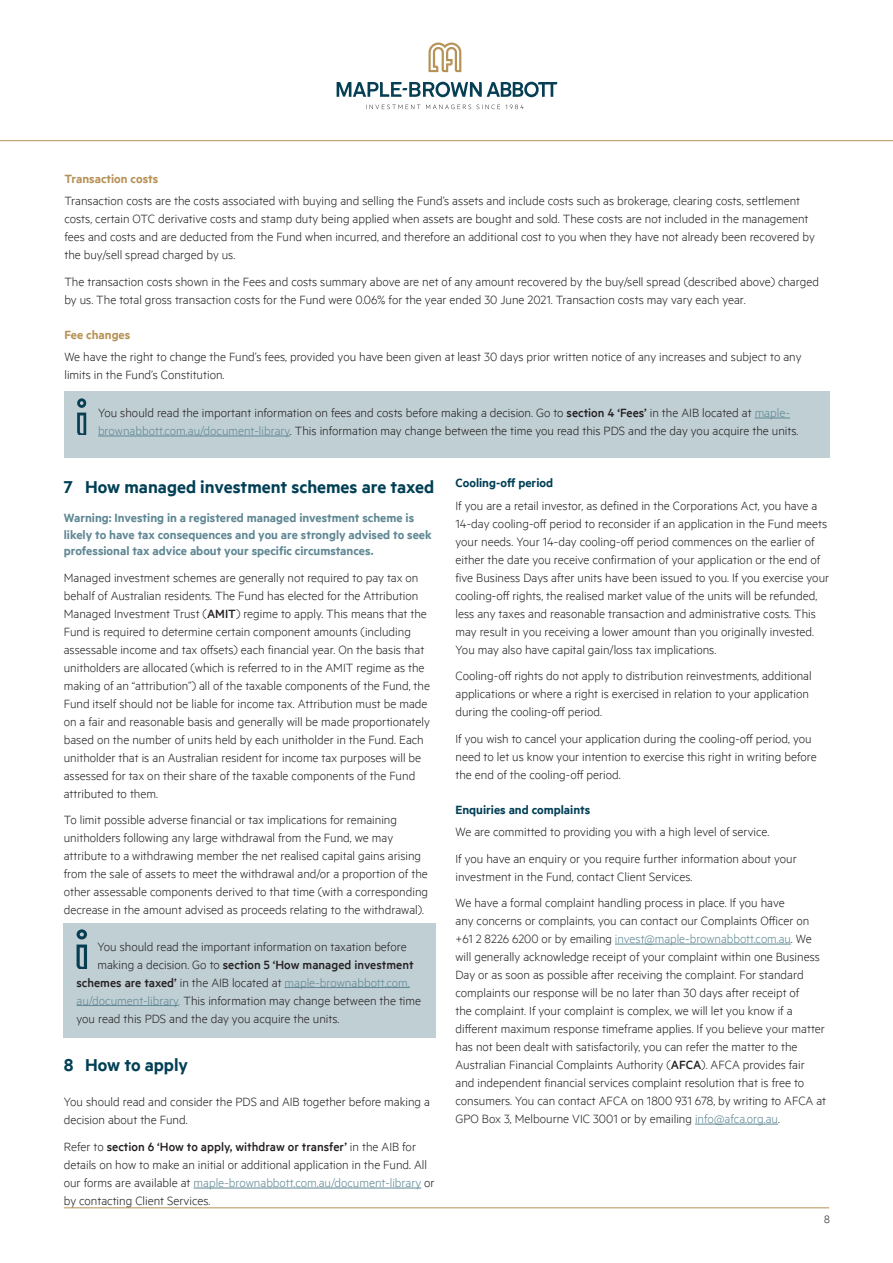
<style>
.page{position:relative;width:893px;height:1263px;background:#fff}
.page>*{position:absolute;margin:0;border:0;box-sizing:border-box;transform-origin:0 0}
.t1{font:600 19.5px "Metric";color:#003f55}
.Normal_text{font:300 13.5px/18px "Metric";color:#231f20}
.Dropcap_for_i_graphi{font:300 13.5px/18px "Metric";color:#231f20}
.Warning_text{font:600 13.5px/16.5px "Metric";color:#5f8794}
.Dropcap_for_i_graphi-2{font:300 13.5px "Metric";color:#5f8794}
.Dropcap_for_i_graphi-3{font:500 13.5px "Metric";color:#231f20}
.Subheading_1{font:600 13.5px "Metric";color:#003f55}
.Subheading_2{font:600 13.5px "Metric";color:#b79257}
.t2{font:300 12px "Metric";color:#231f20}
.s1{font-weight:500}
.s2{color:#5f8794}
.s3{font-weight:300}
.s4{font-weight:500;color:#231f20}
.s5{color:#231f20}
</style>
<div class="page">
<hr style="left:64px;top:1207px;width:765px;height:1px;background:#b79257">
<hr style="left:0;top:140px;width:893px;height:1px;background:#b79257">
<svg style="left:337px;top:82px;width:220px;height:15px"></svg>
<svg style="left:366px;top:105px;width:158px;height:4px"></svg>
<svg style="left:428px;top:43px;width:33px;height:29px"></svg>
<div style="left:64px;top:391px;width:766px;height:67px;background:#c0cfd4"></div>
<hr style="left:755px;top:418px;width:35px;height:1px;background:#5f8794">
<hr style="left:98px;top:436px;width:192px;height:1px;background:#5f8794">
<svg style="left:77px;top:399px;width:9px;height:36px"></svg>
<hr style="left:194px;top:1188px;width:227px;height:1px;background:#5f8794">
<div style="left:64px;top:923px;width:372px;height:114px;background:#c0cfd4"></div>
<hr style="left:285px;top:987px;width:125px;height:1px;background:#5f8794">
<hr style="left:77px;top:1005px;width:102px;height:1px;background:#5f8794">
<svg style="left:77px;top:929px;width:10px;height:39px"></svg>
<hr style="left:615px;top:944px;width:176px;height:1px;background:#5f8794">
<hr style="left:695px;top:1124px;width:83px;height:1px;background:#5f8794">
<p class="Subheading_2" style="left:64px;top:171px;width:95px">Transaction costs</p>
<p class="Normal_text" style="left:64px;top:191px;width:752px">Transaction costs are the costs associated with buying and selling the Fund’s assets and include costs such as brokerage, clearing costs, settlement costs, certain OTC derivative costs and stamp duty being applied when assets are bought and sold. These costs are not included in the management fees and costs and are deducted from the Fund when incurred, and therefore an additional cost to you when they have not already been recovered by the buy/sell spread charged by us.</p>
<p class="Normal_text" style="left:64px;top:272px;width:756px">The transaction costs shown in the Fees and costs summary above are net of any amount recovered by the buy/sell spread (described above) charged by us. The total gross transaction costs for the Fund were 0.06% for the year ended 30 June 2021. Transaction costs may vary each year.</p>
<p class="Subheading_2" style="left:64px;top:326px;width:67px">Fee changes</p>
<p class="Normal_text" style="left:64px;top:347px;width:739px">We have the right to change the Fund’s fees, provided you have been given at least 30 days prior written notice of any increases and subject to any limits in the Fund’s Constitution.</p>
<p class="Dropcap_for_i_graphi" style="left:98px;top:403px;width:702px">You should read the important information on fees and costs before making a decision. Go to <span class="s1">section 4 ‘Fees’</span> in the AIB located at <span class="s2">maple&shy;brownabbott.com.au/document-library</span>. This information may change between the time you read this PDS and the day you acquire the units.</p>
<p class="t1" style="left:64px;top:475px;width:372px">7 How managed investment schemes are taxed</p>
<p class="Warning_text" style="left:64px;top:509px;width:369px">Warning: Investing in a registered managed investment scheme is likely to have tax consequences and you are strongly advised to seek professional tax advice about your specific circumstances.</p>
<p class="Normal_text" style="left:64px;top:568px;width:368px">Managed investment schemes are generally not required to pay tax on behalf of Australian residents. The Fund has elected for the Attribution Managed Investment Trust (<span class="s1">AMIT</span>) regime to apply. This means that the Fund is required to determine certain component amounts (including assessable income and tax offsets) each financial year. On the basis that unitholders are allocated (which is referred to in the AMIT regime as the making of an “attribution”) all of the taxable components of the Fund, the Fund itself should not be liable for income tax. Attribution must be made on a fair and reasonable basis and generally will be made proportionately based on the number of units held by each unitholder in the Fund. Each unitholder that is an Australian resident for income tax purposes will be assessed for tax on their share of the taxable components of the Fund attributed to them.</p>
<p class="Normal_text" style="left:64px;top:811px;width:366px">To limit possible adverse financial or tax implications for remaining unitholders following any large withdrawal from the Fund, we may attribute to a withdrawing member the net realised capital gains arising from the sale of assets to meet the withdrawal and/or a proportion of the other assessable components derived to that time (with a corresponding decrease in the amount advised as proceeds relating to the withdrawal).</p>
<p class="Dropcap_for_i_graphi" style="left:97px;top:937px;width:311px">You should read the important information on taxation before</p>
<p class="Dropcap_for_i_graphi-3" style="left:97px;top:956px;width:318px"><span class="s3">making a decision. Go to</span> section 5 ‘How managed investment</p>
<p class="Dropcap_for_i_graphi-2" style="left:77px;top:974px;width:335px"><span class="s4">schemes are taxed’</span> <span class="s5">in the AIB located at</span> maple-brownabbott.com.</p>
<p class="Dropcap_for_i_graphi" style="left:77px;top:991px;width:346px"><span class="s2">au/document-library.</span> This information may change between the time</p>
<p class="Dropcap_for_i_graphi" style="left:77px;top:1009px;width:264px">you read this PDS and the day you acquire the units.</p>
<p class="t1" style="left:64px;top:1054px;width:126px">8 How to apply</p>
<p class="Normal_text" style="left:64px;top:1093px;width:368px">You should read and consider the PDS and AIB together before making a decision about the Fund.</p>
<p class="Normal_text" style="left:64px;top:1137px;width:372px">Refer to <span class="s1">section 6 ‘How to apply, withdraw or transfer’</span> in the AIB for details on how to make an initial or additional application in the Fund. All our forms are available at <span class="s2">maple-brownabbott.com.au/document-library</span> or by contacting Client Services.</p>
<p class="Subheading_1" style="left:455px;top:475px;width:99px">Cooling-off period</p>
<p class="Normal_text" style="left:455px;top:496px;width:375px">If you are a retail investor, as defined in the Corporations Act, you have a 14-day cooling-off period to reconsider if an application in the Fund meets your needs. Your 14-day cooling-off period commences on the earlier of either the date you receive confirmation of your application or the end of five Business Days after units have been issued to you. If you exercise your cooling-off rights, the realised market value of the units will be refunded, less any taxes and reasonable transaction and administrative costs. This may result in you receiving a lower amount than you originally invested.<br>You may also have capital gain/loss tax implications.</p>
<p class="Normal_text" style="left:455px;top:666px;width:358px">Cooling-off rights do not apply to distribution reinvestments, additional applications or where a right is exercised in relation to your application during the cooling-off period.</p>
<p class="Normal_text" style="left:455px;top:729px;width:363px">If you wish to cancel your application during the cooling-off period, you need to let us know your intention to exercise this right in writing before the end of the cooling-off period.</p>
<p class="Subheading_1" style="left:455px;top:801px;width:136px">Enquiries and complaints</p>
<p class="Normal_text" style="left:455px;top:822px;width:315px">We are committed to providing you with a high level of service.</p>
<p class="Normal_text" style="left:455px;top:849px;width:343px">If you have an enquiry or you require further information about your investment in the Fund, contact Client Services.</p>
<p class="Normal_text" style="left:455px;top:893px;width:372px">We have a formal complaint handling process in place. If you have<br>any concerns or complaints, you can contact our Complaints Officer on +61 2 8226 6200 or by emailing <span class="s2">invest@maple-brownabbott.com.au</span>. We will generally acknowledge receipt of your complaint within one Business Day or as soon as possible after receiving the complaint. For standard complaints our response will be no later than 30 days after receipt of<br>the complaint. If your complaint is complex, we will let you know if a different maximum response timeframe applies. If you believe your matter has not been dealt with satisfactorily, you can refer the matter to the Australian Financial Complaints Authority (<span class="s1">AFCA</span>). AFCA provides fair and independent financial services complaint resolution that is free to consumers. You can contact AFCA on 1800 931 678, by writing to AFCA at GPO Box 3, Melbourne VIC 3001 or by emailing <span class="s2">info@afca.org.au</span>.</p>
<p class="t2" style="left:824px;top:1212px;width:7px">8</p>
</div>
